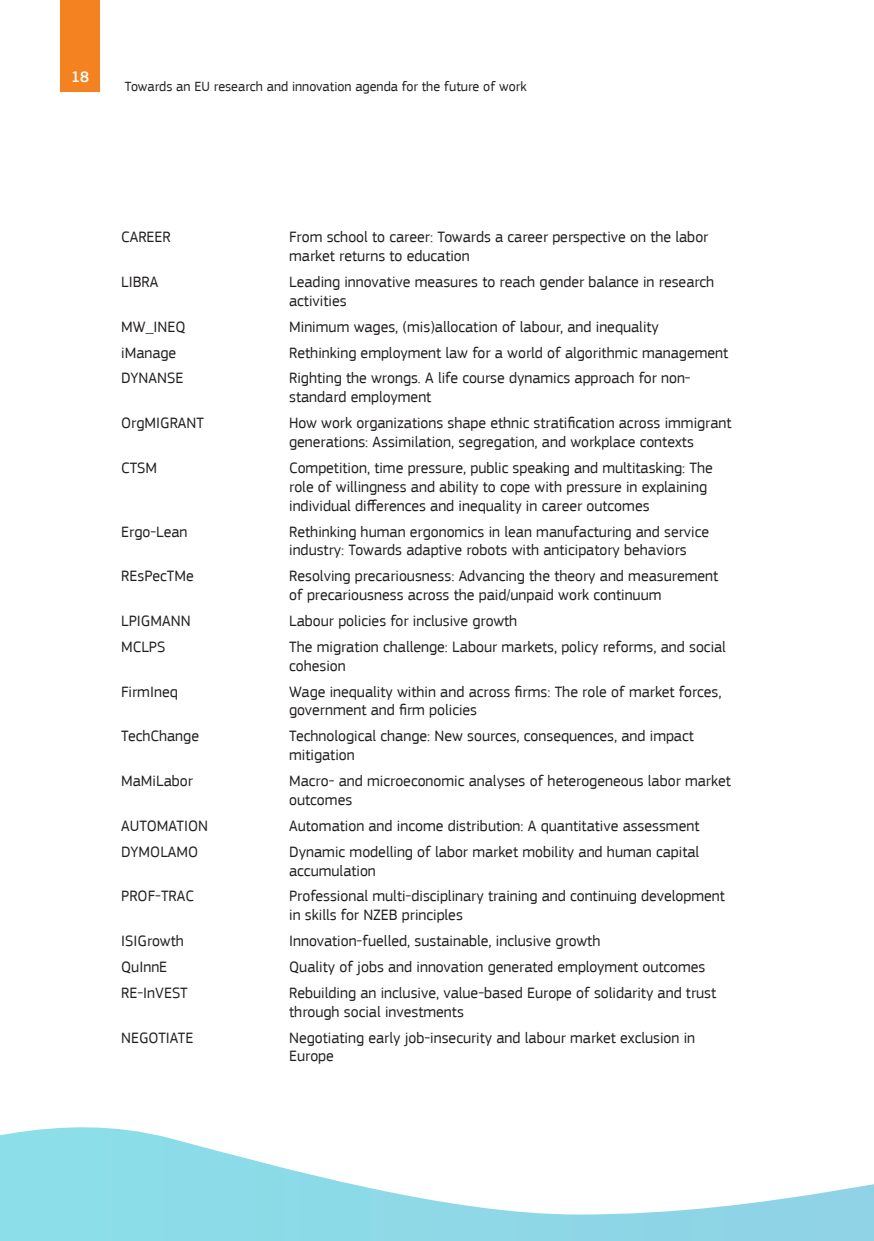
<style>
.page{position:relative;width:874px;height:1241px;background:#fff}
.page>*{position:absolute;margin:0;border:0;box-sizing:border-box;transform-origin:0 0}
.t1{font:15.75px/18.9px "EC Square Sans Pro";color:#231f20}
.t2{font:500 15.75px "EC Square Sans Pro";color:#fff}
.t3{font:14px "EC Square Sans Pro";color:#231f20}
</style>
<div class="page">
<div style="left:0;top:987px;width:873px;height:253px;background:#8dd8e7"></div>
<svg style="left:0;top:987px;width:873px;height:228px;background:#edf9fb"></svg>
<div style="left:60px;top:0;width:40px;height:91px;background:#f58220"></div>
<p class="t2" style="left:71px;top:68px;width:20px">18</p>
<p class="t3" style="left:125px;top:78px;width:403px">Towards an EU research and innovation agenda for the future of work</p>
<p class="t1" style="left:121px;top:228px;width:51px">CAREER</p>
<p class="t1" style="left:289px;top:228px;width:420px">From school to career: Towards a career perspective on the labor market returns to education</p>
<p class="t1" style="left:121px;top:272px;width:39px">LIBRA</p>
<p class="t1" style="left:289px;top:272px;width:426px">Leading innovative measures to reach gender balance in research activities</p>
<p class="t1" style="left:121px;top:317px;width:66px">MW_INEQ</p>
<p class="t1" style="left:289px;top:317px;width:371px">Minimum wages, (mis)allocation of labour, and inequality</p>
<p class="t1" style="left:121px;top:343px;width:57px">iManage</p>
<p class="t1" style="left:289px;top:343px;width:440px">Rethinking employment law for a world of algorithmic management</p>
<p class="t1" style="left:121px;top:369px;width:64px">DYNANSE</p>
<p class="t1" style="left:289px;top:369px;width:403px">Righting the wrongs. A life course dynamics approach for non&shy;standard employment</p>
<p class="t1" style="left:121px;top:413px;width:84px">OrgMIGRANT</p>
<p class="t1" style="left:289px;top:413px;width:444px">How work organizations shape ethnic stratification across immigrant generations: Assimilation, segregation, and workplace contexts</p>
<p class="t1" style="left:121px;top:458px;width:37px">CTSM</p>
<p class="t1" style="left:289px;top:458px;width:425px">Competition, time pressure, public speaking and multitasking: The role of willingness and ability to cope with pressure in explaining individual differences and inequality in career outcomes</p>
<p class="t1" style="left:121px;top:522px;width:68px">Ergo-Lean</p>
<p class="t1" style="left:289px;top:522px;width:421px">Rethinking human ergonomics in lean manufacturing and service industry: Towards adaptive robots with anticipatory behaviors</p>
<p class="t1" style="left:121px;top:566px;width:74px">REsPecTMe</p>
<p class="t1" style="left:289px;top:566px;width:430px">Resolving precariousness: Advancing the theory and measurement of precariousness across the paid/unpaid work continuum</p>
<p class="t1" style="left:121px;top:611px;width:71px">LPIGMANN</p>
<p class="t1" style="left:289px;top:611px;width:229px">Labour policies for inclusive growth</p>
<p class="t1" style="left:121px;top:637px;width:46px">MCLPS</p>
<p class="t1" style="left:289px;top:637px;width:438px">The migration challenge: Labour markets, policy reforms, and social cohesion</p>
<p class="t1" style="left:121px;top:682px;width:58px">FirmIneq</p>
<p class="t1" style="left:289px;top:682px;width:433px">Wage inequality within and across firms: The role of market forces, government and firm policies</p>
<p class="t1" style="left:121px;top:726px;width:79px">TechChange</p>
<p class="t1" style="left:289px;top:726px;width:406px">Technological change: New sources, consequences, and impact mitigation</p>
<p class="t1" style="left:121px;top:771px;width:73px">MaMiLabor</p>
<p class="t1" style="left:289px;top:771px;width:443px">Macro- and microeconomic analyses of heterogeneous labor market outcomes</p>
<p class="t1" style="left:121px;top:816px;width:88px">AUTOMATION</p>
<p class="t1" style="left:289px;top:816px;width:411px">Automation and income distribution: A quantitative assessment</p>
<p class="t1" style="left:121px;top:842px;width:79px">DYMOLAMO</p>
<p class="t1" style="left:289px;top:842px;width:411px">Dynamic modelling of labor market mobility and human capital accumulation</p>
<p class="t1" style="left:121px;top:886px;width:74px">PROF-TRAC</p>
<p class="t1" style="left:289px;top:886px;width:437px">Professional multi-disciplinary training and continuing development in skills for NZEB principles</p>
<p class="t1" style="left:121px;top:931px;width:64px">ISIGrowth</p>
<p class="t1" style="left:289px;top:931px;width:312px">Innovation-fuelled, sustainable, inclusive growth</p>
<p class="t1" style="left:121px;top:957px;width:48px">QuInnE</p>
<p class="t1" style="left:289px;top:957px;width:417px">Quality of jobs and innovation generated employment outcomes</p>
<p class="t1" style="left:121px;top:983px;width:68px">RE-InVEST</p>
<p class="t1" style="left:289px;top:983px;width:428px">Rebuilding an inclusive, value-based Europe of solidarity and trust through social investments</p>
<p class="t1" style="left:121px;top:1027px;width:74px">NEGOTIATE</p>
<p class="t1" style="left:289px;top:1027px;width:407px">Negotiating early job-insecurity and labour market exclusion in<br>Europe</p>
</div>
